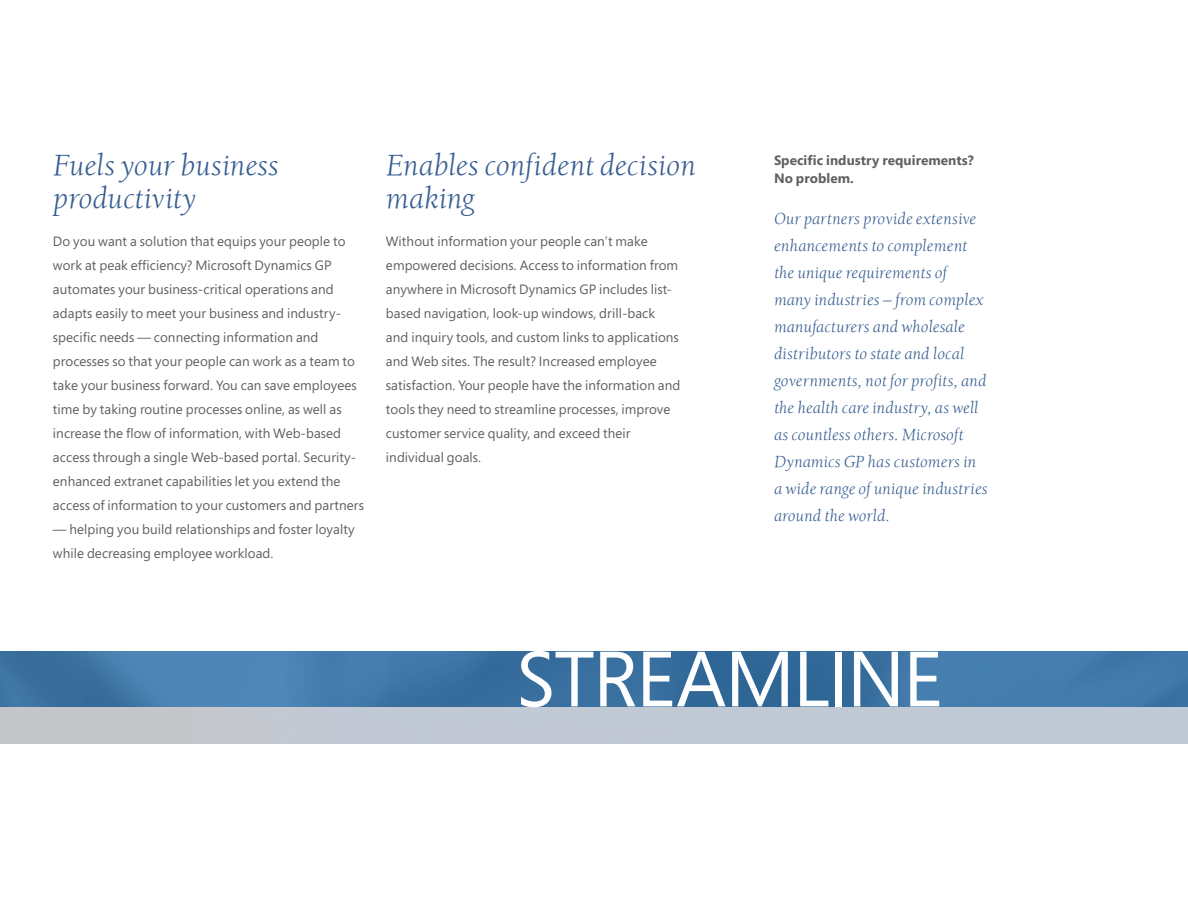
<style>
.page{position:relative;width:1188px;height:918px;background:#fff}
.page>*{position:absolute;margin:0;border:0;box-sizing:border-box;transform-origin:0 0}
.t1{font:78px "Segoe";letter-spacing:-.025em;color:#fff}
.t2{font:italic 30px/33px "Berkeley Old ITCTT Book";color:#365d91}
.t3{font:italic 16.5px/27px "Berkeley Old ITCTT Book";letter-spacing:.01em;color:#365d91}
.t4{font:13.5px/24px "Segoe";letter-spacing:.005em;color:#5f6062}
.t5{font:700 13.5px/18px "Segoe";letter-spacing:.005em;color:#5f6062}
</style>
<div class="page">
<img style="left:0;top:652px;width:1188px;height:55px">
<h2 class="t2" style="left:53px;top:149px;width:227px">Fuels your business productivity</h2>
<p class="t4" style="left:53px;top:229px;width:313px">Do you want a solution that equips your people to work at peak efficiency? Microsoft Dynamics GP automates your business-critical operations and adapts easily to meet your business and industry&shy;specific needs — connecting information and processes so that your people can work as a team to take your business forward. You can save employees time by taking routine processes online, as well as increase the flow of information, with Web-based access through a single Web-based portal. Security&shy;enhanced extranet capabilities let you extend the access of information to your customers and partners</p>
<p class="t4" style="left:53px;top:517px;width:303px">— helping you build relationships and foster loyalty while decreasing employee workload.</p>
<h2 class="t2" style="left:386px;top:149px;width:311px">Enables confident decision making</h2>
<p class="t4" style="left:386px;top:229px;width:296px">Without information your people can’t make empowered decisions. Access to information from anywhere in Microsoft Dynamics GP includes list&shy;based navigation, look-up windows, drill-back and inquiry tools, and custom links to applications and Web sites. The result? Increased employee satisfaction. Your people have the information and tools they need to streamline processes, improve customer service quality, and exceed their individual goals.</p>
<p class="t5" style="left:774px;top:151px;width:201px">Specific industry requirements?<br>No problem.</p>
<p class="t3" style="left:774px;top:205px;width:215px">Our partners provide extensive enhancements to complement the unique requirements of many industries — from complex manufacturers and wholesale distributors to state and local governments, not for profits, and the health care industry, as well as countless others. Microsoft<br>Dynamics GP has customers in a wide range of unique industries around the world.</p>
<h1 class="t1" style="left:516px;top:625px;width:428px">STREAMLINE</h1>
</div>
